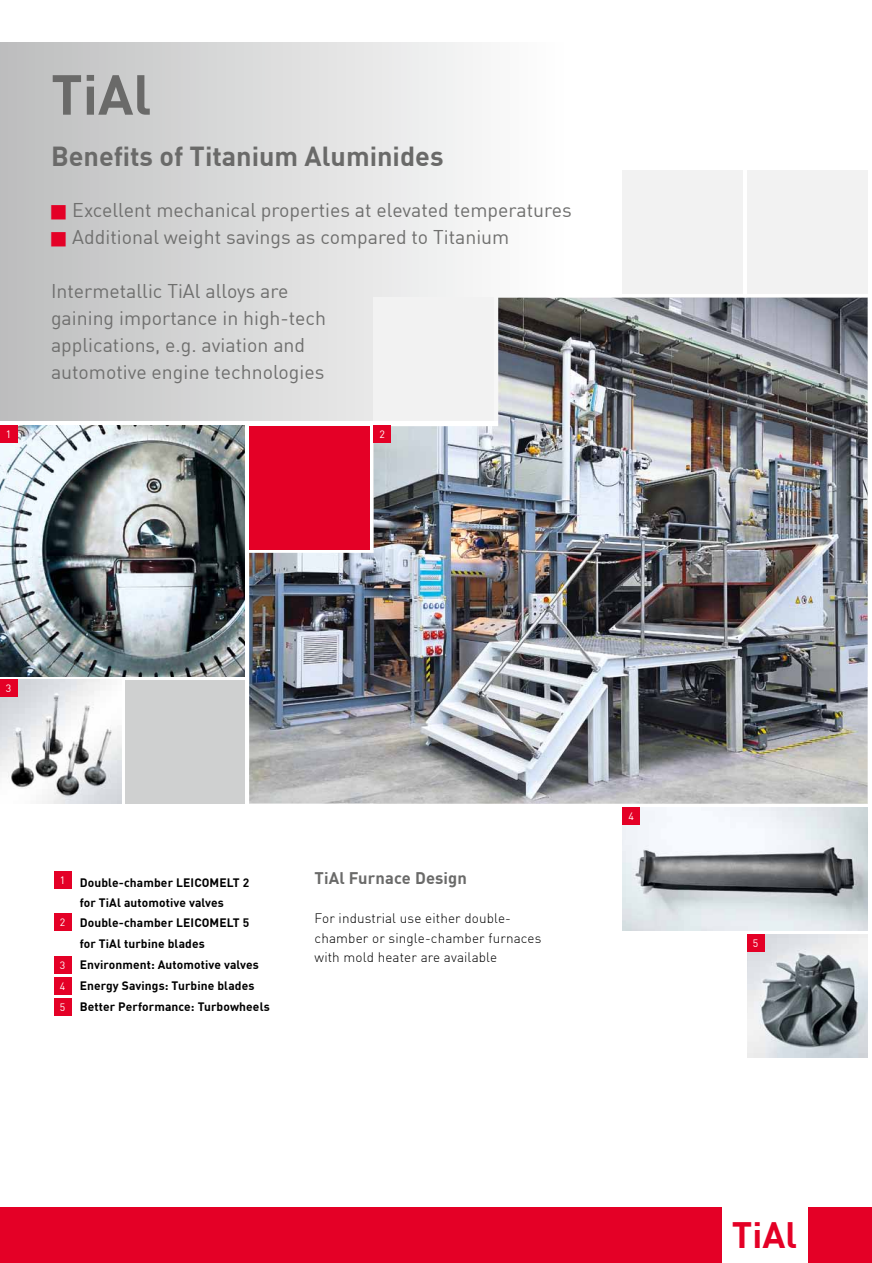
<style>
.page{position:relative;width:872px;height:1263px;background:#fff}
.page>*{position:absolute;margin:0;border:0;box-sizing:border-box;transform-origin:0 0}
.t1{font:700 55.5px "DIN Offc";color:#6a6a69}
.t2{font:700 36px "DIN Offc";color:#e40026}
.t3{font:700 27px "DIN Offc";color:#6a6a69}
.t4{font:19.5px/27px "DIN Offc";color:#6f6f6e}
.t5{font:700 16.5px "DIN Offc";letter-spacing:.01em;color:#6a6a69}
.t6{font:300 13.5px/19.5px "DIN Offc";letter-spacing:.01em;color:#000}
.t7{font:700 12px/20.5px "DIN Offc";letter-spacing:.01em;color:#000}
.t8{font:10.5px/21.3px "DIN Offc";color:#fff}
.s1{color:#e40026}
</style>
<div class="page">
<div style="left:0;top:1208px;width:872px;height:55px;background:#e40026"></div>
<div style="left:722px;top:1203px;width:86px;height:60px;background:#fff"></div>
<div style="left:0;top:43px;width:566px;height:378px;background:linear-gradient(to right,#bdbebe,#fff)"></div>
<div style="left:622px;top:170px;width:121px;height:124px;background:#f2f2f2"></div>
<div style="left:747px;top:170px;width:120px;height:124px;background:#f2f2f2"></div>
<div style="left:54px;top:872px;width:17px;height:17px;background:#e40026"></div>
<div style="left:54px;top:913px;width:17px;height:17px;background:#e40026"></div>
<div style="left:125px;top:680px;width:119px;height:123px;background:#cfd0d0"></div>
<img style="left:0;top:680px;width:121px;height:123px">
<img style="left:0;top:425px;width:244px;height:251px">
<div style="left:0;top:680px;width:17px;height:17px;background:#e40026"></div>
<div style="left:0;top:425px;width:17px;height:17px;background:#e40026"></div>
<div style="left:54px;top:956px;width:17px;height:17px;background:#e40026"></div>
<img style="left:747px;top:934px;width:120px;height:123px">
<img style="left:622px;top:807px;width:245px;height:123px">
<div style="left:622px;top:807px;width:17px;height:17px;background:#e40026"></div>
<div style="left:747px;top:934px;width:17px;height:17px;background:#e40026"></div>
<div style="left:54px;top:977px;width:17px;height:17px;background:#e40026"></div>
<div style="left:54px;top:998px;width:17px;height:17px;background:#e40026"></div>
<img style="left:249px;top:298px;width:618px;height:506px">
<div style="left:374px;top:426px;width:17px;height:17px;background:#e40026"></div>
<p class="t8" style="left:6px;top:423px;width:7px">1</p>
<h1 class="t1" style="left:51px;top:58px;width:102px">TiAl</h1>
<h3 class="t3" style="left:51px;top:138px;width:394px">Benefits of Titanium Aluminides</h3>
<p class="t4" style="left:51px;top:196px;width:522px"><span class="s1">■</span> Excellent mechanical properties at elevated temperatures</p>
<p class="t4" style="left:51px;top:223px;width:460px"><span class="s1">■</span> Additional weight savings as compared to Titanium</p>
<p class="t4" style="left:51px;top:277px;width:276px">Intermetallic TiAl alloys are gaining importance in high-tech applications, e.g. aviation and automotive engine technologies</p>
<p class="t8" style="left:379px;top:424px;width:7px">2</p>
<p class="t8" style="left:6px;top:678px;width:7px">3</p>
<p class="t8" style="left:60px;top:870px;width:7px">1</p>
<p class="t8" style="left:60px;top:911px;width:7px">2</p>
<p class="t8" style="left:60px;top:954px;width:7px">3</p>
<p class="t8" style="left:60px;top:975px;width:7px">4<br>5</p>
<p class="t7" style="left:80px;top:872px;width:191px">Double-chamber Leicomelt 2<br>for TiAl automotive valves<br>Double-chamber Leicomelt 5<br>for TiAl turbine blades<br>Environment: Automotive valves<br>Energy Savings: Turbine blades<br>Better Performance: Turbowheels</p>
<p class="t5" style="left:314px;top:868px;width:154px">TiAl Furnace Design</p>
<p class="t6" style="left:314px;top:909px;width:228px">For industrial use either double&shy;chamber or single-chamber furnaces with mold heater are available</p>
<p class="t8" style="left:628px;top:805px;width:7px">4</p>
<p class="t8" style="left:753px;top:932px;width:7px">5</p>
<h2 class="t2" style="left:732px;top:1211px;width:67px">TiAl</h2>
</div>
